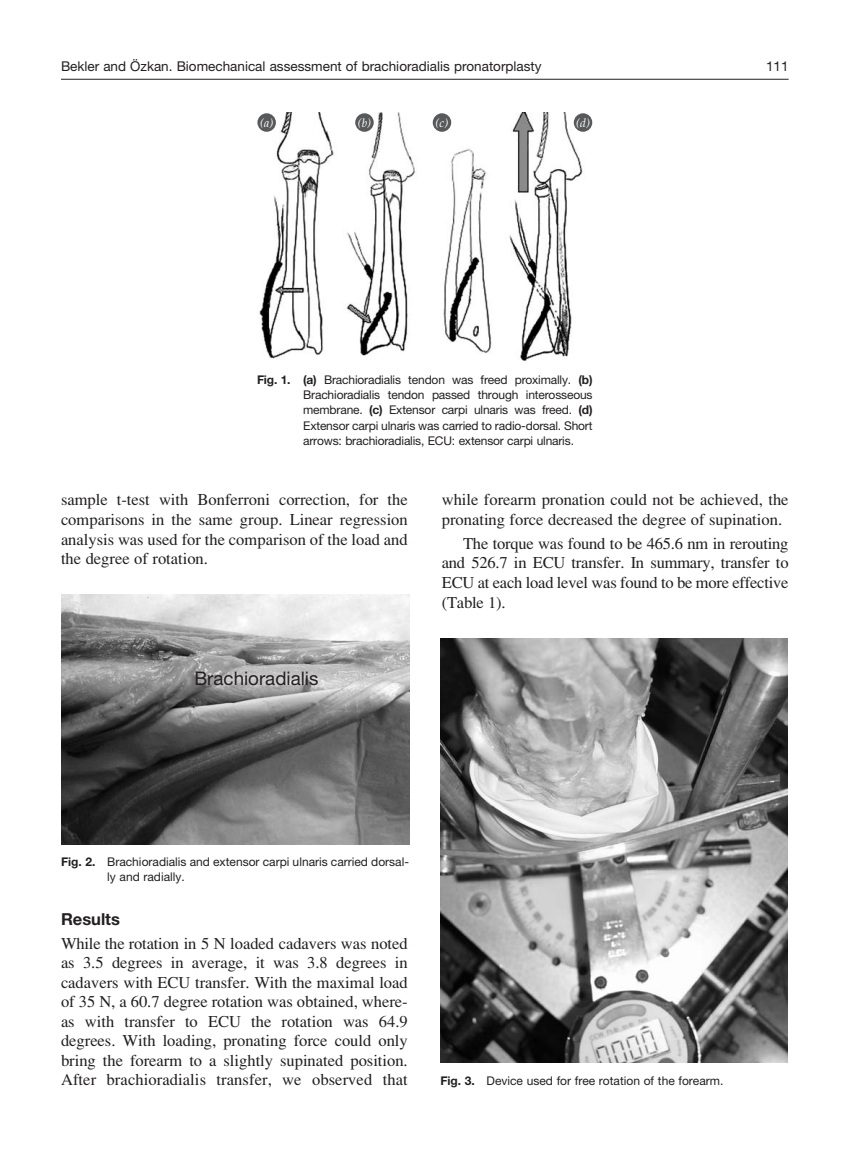
<style>
.page{position:relative;width:851px;height:1149px;background:#fff}
.page>*{position:absolute;margin:0;border:0;box-sizing:border-box;transform-origin:0 0}
.t1{font:18.75px "Helvetica T";color:#231f20}
.t2{font:16.5px/19.5px "Times";color:#231f20;text-align:justify}
.t3{font:16.5px "Helvetica T Bold";color:#231f20}
.t4{font:13.5px "Helvetica T";color:#231f20}
.t5{font:12px/15px "Helvetica T";color:#231f20;text-align:justify}
.t6{font:12px "Palatino Italic Turk";color:#fff}
.s1{font-family:"Helvetica T Bold"}
</style>
<div class="page">
<hr style="left:61px;top:79px;width:727px;height:1px;background:#231f20">
<img style="left:259px;top:113px;width:333px;height:248px">
<img style="left:61px;top:594px;width:348px;height:249px">
<div style="left:257px;top:113px;width:19px;height:19px;background:#58595b;border-radius:50%"></div>
<div style="left:355px;top:113px;width:18px;height:19px;background:#58595b;border-radius:50%"></div>
<div style="left:432px;top:113px;width:19px;height:19px;background:#58595b;border-radius:50%"></div>
<div style="left:573px;top:113px;width:19px;height:19px;background:#58595b;border-radius:50%"></div>
<img style="left:440px;top:638px;width:347px;height:424px">
<p class="t4" style="left:61px;top:61px;width:482px">Bekler and Özkan. Biomechanical assessment of brachioradialis pronatorplasty</p>
<p class="t4" style="left:766px;top:61px;width:24px">111</p>
<p class="t6" style="left:260px;top:118px;width:15px">(a)</p>
<p class="t6" style="left:357px;top:118px;width:15px">(b)</p>
<p class="t6" style="left:435px;top:118px;width:14px">(c)</p>
<p class="t6" style="left:576px;top:118px;width:15px">(d)</p>
<p class="t5" style="left:303px;top:374px;width:291px;text-indent:-46px"><span class="s1">Fig. 1. (a)</span> Brachioradialis tendon was freed proximally. <span class="s1">(b)<br></span>Brachioradialis tendon passed through interosseous membrane. <span class="s1">(c)</span> Extensor carpi ulnaris was freed. <span class="s1">(d)<br></span>Extensor carpi ulnaris was carried to radio-dorsal. Short arrows: brachioradialis, ECU: extensor carpi ulnaris.</p>
<p class="t2" style="left:61px;top:491px;width:348px">sample t-test with Bonferroni correction, for the comparisons in the same group. Linear regression analysis was used for the comparison of the load and the degree of rotation.</p>
<p class="t1" style="left:194px;top:671px;width:126px">Brachioradialis</p>
<p class="t2" style="left:442px;top:491px;width:348px">while forearm pronation could not be achieved, the pronating force decreased the degree of supination.</p>
<p class="t2" style="left:442px;top:534px;width:348px;text-indent:21px">The torque was found to be 465.6 nm in rerouting and 526.7 in ECU transfer. In summary, transfer to ECU at each load level was found to be more effective (Table 1).</p>
<p class="t5" style="left:107px;top:855px;width:303px;text-indent:-46px"><span class="s1">Fig. 2.</span> Brachioradialis and extensor carpi ulnaris carried dorsal&shy;ly and radially.</p>
<p class="t3" style="left:61px;top:912px;width:60px">Results</p>
<p class="t2" style="left:61px;top:934px;width:348px">While the rotation in 5 N loaded cadavers was noted as 3.5 degrees in average, it was 3.8 degrees in cadavers with ECU transfer. With the maximal load of 35 N, a 60.7 degree rotation was obtained, where&shy;as with transfer to ECU the rotation was 64.9 degrees. With loading, pronating force could only bring the forearm to a slightly supinated position.<br>After brachioradialis transfer, we observed that</p>
<p class="t5" style="left:440px;top:1074px;width:284px"><span class="s1">Fig. 3.</span> Device used for free rotation of the forearm.</p>
</div>
